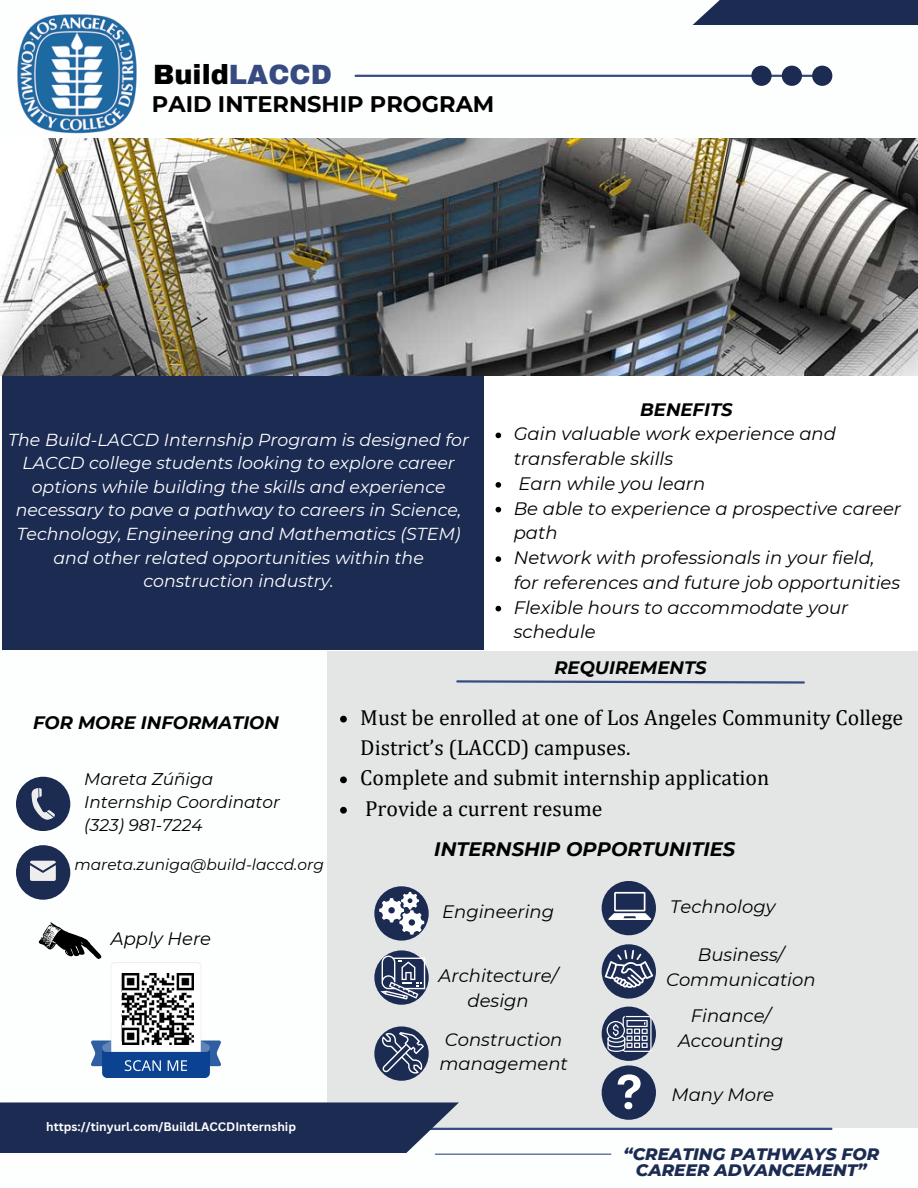
<style>
.page{position:relative;width:918px;height:1188px;background:#fff}
.page>*{position:absolute;margin:0;border:0;box-sizing:border-box;transform-origin:0 0}
.t1{font:900 27.3px "Archivo";color:#000}
.t2{font:700 22.5px "Montserrat";color:#000}
.t3{font:21.75px/30.3px "Cambria";color:#000}
.t4{font:italic 700 19.5px "Montserrat";color:#000}
.t5{font:italic 18px/24.8px "Montserrat";color:#000}
.t6{font:italic 700 18px "Montserrat";color:#000}
.t7{font:italic 17.4px/23.7px "Montserrat";color:#fff;text-align:center}
.t8{font:italic 16.95px "Montserrat";color:#000}
.t9{font:italic 800 16.95px/15.8px "Montserrat";color:#1c2b52;text-align:center}
.t10{font:italic 15.45px "Montserrat";color:#000}
.t11{font:700 12px "Canva Sans";color:#fff}
.s1{color:#374b80}
</style>
<div class="page">
<div style="left:327px;top:376px;width:591px;height:752px;background:#e4e6e6"></div>
<div style="left:16px;top:777px;width:54px;height:54px;background:#1c2b52;border-radius:50%"></div>
<div style="left:16px;top:845px;width:54px;height:55px;background:#1c2b52;border-radius:50%"></div>
<div style="left:327px;top:374px;width:591px;height:277px;background:#fff"></div>
<div style="left:2px;top:362px;width:481px;height:288px;background:#1c2b52"></div>
<img style="left:0;top:139px;width:918px;height:237px">
<hr style="left:330px;top:1128px;width:501px;height:2px;background:#374b80">
<svg style="left:0;top:1102px;width:459px;height:51px;background:#29385c"></svg>
<div style="left:692px;top:0;width:226px;height:25px;background:#1c2b52"></div>
<hr style="left:356px;top:75px;width:464px;height:2px;background:#374b80">
<svg style="left:31px;top:788px;width:24px;height:32px"></svg>
<svg style="left:30px;top:861px;width:26px;height:20px"></svg>
<hr style="left:435px;top:1154px;width:176px;height:1px;background:#374b80">
<svg style="left:456px;top:680px;width:349px;height:4px"></svg>
<svg style="left:751px;top:66px;width:81px;height:20px"></svg>
<img style="left:17px;top:15px;width:120px;height:119px">
<img style="left:92px;top:962px;width:128px;height:115px">
<img style="left:122px;top:974px;width:71px;height:71px">
<svg style="left:374px;top:886px;width:55px;height:55px"></svg>
<svg style="left:379px;top:892px;width:45px;height:43px;background:#8991a5"></svg>
<svg style="left:374px;top:950px;width:55px;height:55px"></svg>
<div style="left:374px;top:1026px;width:55px;height:55px;background:#1c2b52;border-radius:50%"></div>
<svg style="left:381px;top:1032px;width:43px;height:42px"></svg>
<div style="left:602px;top:881px;width:54px;height:54px;background:#1c2b52;border-radius:50%"></div>
<div style="left:602px;top:944px;width:54px;height:55px;background:#1c2b52;border-radius:50%"></div>
<div style="left:602px;top:1007px;width:54px;height:54px;background:#1c2b52;border-radius:50%"></div>
<div style="left:602px;top:1065px;width:54px;height:55px;background:#1c2b52;border-radius:50%"></div>
<svg style="left:380px;top:956px;width:45px;height:43px;background:#5f6a85"></svg>
<svg style="left:618px;top:1074px;width:23px;height:35px"></svg>
<svg style="left:607px;top:1016px;width:45px;height:36px"></svg>
<svg style="left:605px;top:950px;width:48px;height:38px"></svg>
<svg style="left:608px;top:892px;width:43px;height:28px"></svg>
<svg style="left:39px;top:922px;width:63px;height:37px"></svg>
<svg style="left:496px;top:433px;width:5px;height:5px"></svg>
<svg style="left:496px;top:482px;width:5px;height:6px"></svg>
<svg style="left:496px;top:507px;width:5px;height:5px"></svg>
<svg style="left:496px;top:556px;width:5px;height:6px"></svg>
<svg style="left:496px;top:606px;width:5px;height:5px"></svg>
<svg style="left:340px;top:716px;width:7px;height:6px"></svg>
<svg style="left:340px;top:776px;width:7px;height:7px"></svg>
<svg style="left:340px;top:807px;width:7px;height:7px"></svg>
<p class="t1" style="left:153px;top:60px;width:180px">Build<span class="s1">LACCD</span></p>
<p class="t2" style="left:152px;top:90px;width:344px">PAID INTERNSHIP PROGRAM</p>
<p class="t7" style="left:8px;top:427px;width:462px">The Build-LACCD Internship Program is designed for LACCD college students looking to explore career options while building the skills and experience necessary to pave a pathway to careers in Science, Technology, Engineering and Mathematics (STEM) and other related opportunities within the construction industry.</p>
<p class="t6" style="left:640px;top:399px;width:94px">BENEFITS</p>
<p class="t5" style="left:514px;top:422px;width:324px">Gain valuable work experience and transferable skills</p>
<p class="t5" style="left:518px;top:471px;width:188px">Earn while you learn</p>
<p class="t5" style="left:514px;top:496px;width:389px">Be able to experience a prospective career path</p>
<p class="t5" style="left:514px;top:545px;width:388px">Network with professionals in your field, for references and future job opportunities</p>
<p class="t5" style="left:514px;top:595px;width:336px">Flexible hours to accommodate your schedule</p>
<p class="t6" style="left:33px;top:711px;width:247px">FOR MORE INFORMATION</p>
<p class="t8" style="left:84px;top:768px;width:130px">Mareta Zúñiga</p>
<p class="t8" style="left:84px;top:792px;width:197px">Internship Coordinator</p>
<p class="t8" style="left:84px;top:815px;width:120px">(323) 981-7224</p>
<p class="t10" style="left:74px;top:855px;width:251px">mareta.zuniga@build-laccd.org</p>
<p class="t5" style="left:111px;top:926px;width:102px">Apply Here</p>
<p class="t11" style="left:46px;top:1118px;width:251px">https://tinyurl.com/BuildLACCDInternship</p>
<p class="t6" style="left:554px;top:657px;width:154px">REQUIREMENTS</p>
<p class="t3" style="left:360px;top:702px;width:544px">Must be enrolled at one of Los Angeles Community College<br>District’s (LACCD) campuses.</p>
<p class="t3" style="left:360px;top:762px;width:410px">Complete and submit internship application</p>
<p class="t3" style="left:365px;top:793px;width:239px">Provide a current resume</p>
<p class="t4" style="left:434px;top:837px;width:303px">INTERNSHIP OPPORTUNITIES</p>
<p class="t5" style="left:442px;top:899px;width:113px">Engineering</p>
<p class="t5" style="left:439px;top:963px;width:121px">Architecture/</p>
<p class="t5" style="left:468px;top:988px;width:63px">design</p>
<p class="t5" style="left:445px;top:1027px;width:119px">Construction</p>
<p class="t5" style="left:440px;top:1052px;width:130px">management</p>
<p class="t5" style="left:670px;top:894px;width:107px">Technology</p>
<p class="t5" style="left:698px;top:942px;width:88px">Business/</p>
<p class="t5" style="left:666px;top:967px;width:151px">Communication</p>
<p class="t5" style="left:691px;top:1003px;width:81px">Finance/</p>
<p class="t5" style="left:678px;top:1028px;width:107px">Accounting</p>
<p class="t5" style="left:672px;top:1082px;width:104px">Many More</p>
<p class="t9" style="left:623px;top:1146px;width:257px">“CREATING PATHWAYS FOR<br>CAREER ADVANCEMENT”</p>
</div>
